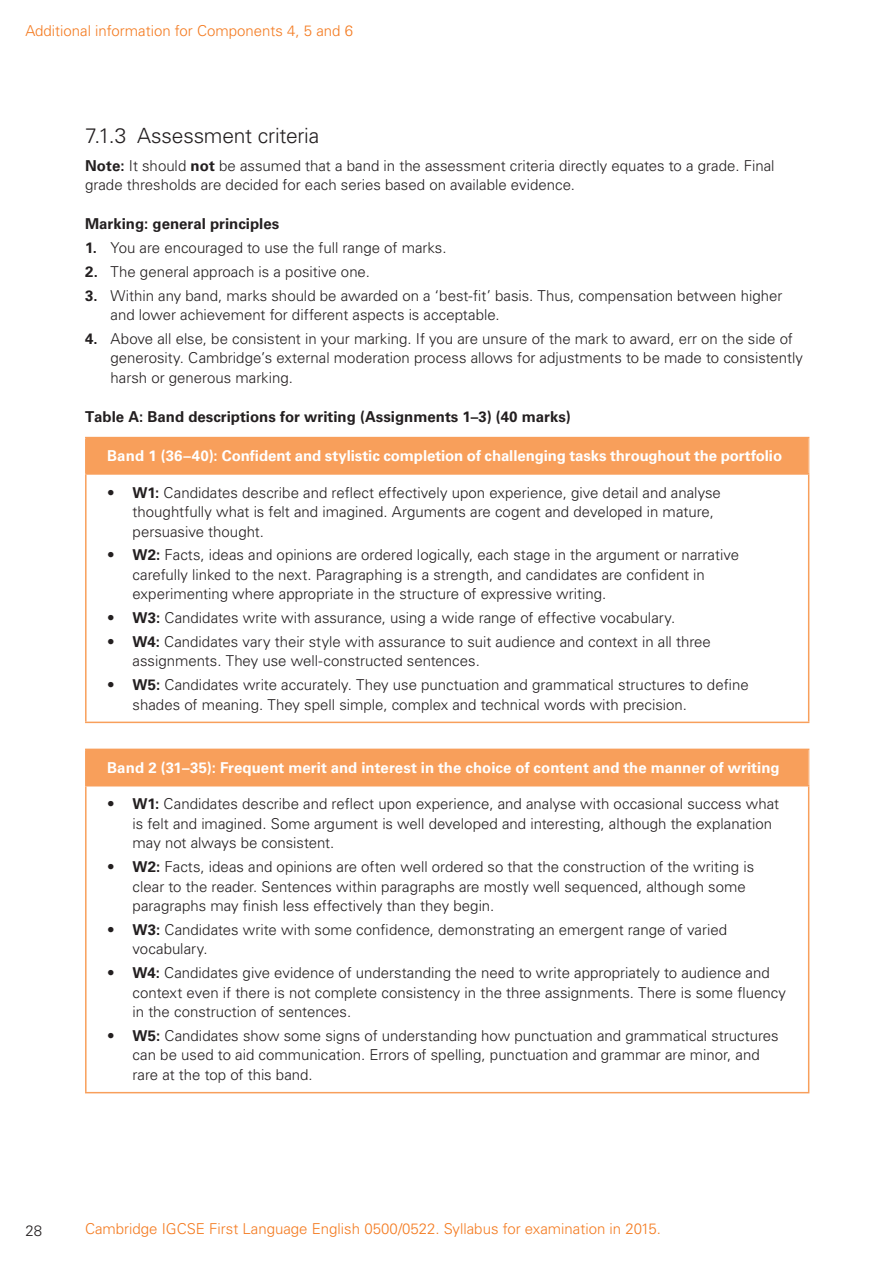
<style>
.page{position:relative;width:893px;height:1263px;background:#fff}
.page>*{position:absolute;margin:0;border:0;box-sizing:border-box;transform-origin:0 0}
.t1{font:300 21px "Univers LT Std";letter-spacing:-.01em;color:#231f20}
.t2{font:300 15px/19.5px "Univers LT Std";color:#231f20}
.t3{font:700 15px "Univers LT Std";color:#fff}
.t4{font:300 15px "Univers LT Std";color:#f47b21}
.t5{font:700 15px "Univers LT Std";color:#231f20}
.s1{font-weight:700}
</style>
<div class="page">
<div style="left:86px;top:438px;width:723px;height:36px;background:#f89f5b"></div>
<hr style="left:85px;top:437px;width:724px;height:1px;background:#f89f5b">
<hr style="left:85px;top:438px;width:2px;height:35px;background:#f89f5b">
<hr style="left:808px;top:438px;width:1px;height:35px;background:#fab783">
<hr style="left:85px;top:473px;width:724px;height:2px;background:#f89f5b">
<hr style="left:85px;top:475px;width:2px;height:247px;background:#f89f5b">
<hr style="left:808px;top:475px;width:1px;height:247px;background:#f89f5b">
<hr style="left:85px;top:722px;width:724px;height:1px;background:#f89f5b">
<div style="left:86px;top:749px;width:723px;height:37px;background:#f89f5b"></div>
<hr style="left:85px;top:749px;width:724px;height:1px;background:#f89f5b">
<hr style="left:85px;top:750px;width:2px;height:35px;background:#f89f5b">
<hr style="left:808px;top:750px;width:1px;height:35px;background:#fab783">
<hr style="left:85px;top:785px;width:724px;height:1px;background:#f89f5b">
<hr style="left:85px;top:786px;width:2px;height:306px;background:#f89f5b">
<hr style="left:808px;top:786px;width:1px;height:306px;background:#f89f5b">
<hr style="left:85px;top:1092px;width:724px;height:1px;background:#f89f5b">
<p class="t4" style="left:26px;top:22px;width:329px">Additional information for Components 4, 5 and 6</p>
<h1 class="t1" style="left:85px;top:123px;width:236px">7.1.3 Assessment criteria</h1>
<p class="t2" style="left:85px;top:156px;width:691px"><span class="s1">Note:</span> It should <span class="s1">not</span> be assumed that a band in the assessment criteria directly equates to a grade. Final grade thresholds are decided for each series based on available evidence.</p>
<p class="t5" style="left:85px;top:215px;width:196px">Marking: general principles</p>
<p class="t2" style="left:85px;top:238px;width:363px"><span class="s1">1.</span> You are encouraged to use the full range of marks.</p>
<p class="t2" style="left:85px;top:262px;width:286px"><span class="s1">2.</span> The general approach is a positive one.</p>
<p class="t2" style="left:111px;top:285px;width:673px;text-indent:-26px"><span class="s1">3.</span> Within any band, marks should be awarded on a ‘best-fit’ basis. Thus, compensation between higher and lower achievement for different aspects is acceptable.</p>
<p class="t2" style="left:111px;top:329px;width:694px;text-indent:-26px"><span class="s1">4.</span> Above all else, be consistent in your marking. If you are unsure of the mark to award, err on the side of generosity. Cambridge’s external moderation process allows for adjustments to be made to consistently harsh or generous marking.</p>
<p class="t5" style="left:85px;top:408px;width:487px">Table A: Band descriptions for writing (Assignments 1–3) (40 marks)</p>
<p class="t3" style="left:107px;top:447px;width:677px">Band 1 (36–40): Confident and stylistic completion of challenging tasks throughout the portfolio</p>
<p class="t2" style="left:133px;top:482px;width:590px;text-indent:-26px">• <span class="s1">W1:</span> Candidates describe and reflect effectively upon experience, give detail and analyse thoughtfully what is felt and imagined. Arguments are cogent and developed in mature, persuasive thought.</p>
<p class="t2" style="left:133px;top:545px;width:608px;text-indent:-26px">• <span class="s1">W2:</span> Facts, ideas and opinions are ordered logically, each stage in the argument or narrative carefully linked to the next. Paragraphing is a strength, and candidates are confident in experimenting where appropriate in the structure of expressive writing.</p>
<p class="t2" style="left:107px;top:608px;width:570px">• <span class="s1">W3:</span> Candidates write with assurance, using a wide range of effective vocabulary.</p>
<p class="t2" style="left:133px;top:632px;width:580px;text-indent:-26px">• <span class="s1">W4:</span> Candidates vary their style with assurance to suit audience and context in all three assignments. They use well-constructed sentences.</p>
<p class="t2" style="left:133px;top:675px;width:618px;text-indent:-26px">• <span class="s1">W5:</span> Candidates write accurately. They use punctuation and grammatical structures to define shades of meaning. They spell simple, complex and technical words with precision.</p>
<p class="t3" style="left:107px;top:759px;width:674px">Band 2 (31–35): Frequent merit and interest in the choice of content and the manner of writing</p>
<p class="t2" style="left:133px;top:794px;width:648px;text-indent:-26px">• <span class="s1">W1:</span> Candidates describe and reflect upon experience, and analyse with occasional success what is felt and imagined. Some argument is well developed and interesting, although the explanation may not always be consistent.</p>
<p class="t2" style="left:133px;top:857px;width:623px;text-indent:-26px">• <span class="s1">W2:</span> Facts, ideas and opinions are often well ordered so that the construction of the writing is clear to the reader. Sentences within paragraphs are mostly well sequenced, although some paragraphs may finish less effectively than they begin.</p>
<p class="t2" style="left:133px;top:920px;width:596px;text-indent:-26px">• <span class="s1">W3:</span> Candidates write with some confidence, demonstrating an emergent range of varied vocabulary.</p>
<p class="t2" style="left:133px;top:963px;width:655px;text-indent:-26px">• <span class="s1">W4:</span> Candidates give evidence of understanding the need to write appropriately to audience and context even if there is not complete consistency in the three assignments. There is some fluency in the construction of sentences.</p>
<p class="t2" style="left:133px;top:1026px;width:648px;text-indent:-26px">• <span class="s1">W5:</span> Candidates show some signs of understanding how punctuation and grammatical structures can be used to aid communication. Errors of spelling, punctuation and grammar are minor, and rare at the top of this band.</p>
<p class="t2" style="left:26px;top:1220px;width:18px">28</p>
<p class="t4" style="left:85px;top:1220px;width:577px">Cambridge IGCSE First Language English 0500/0522. Syllabus for examination in 2015.</p>
</div>
